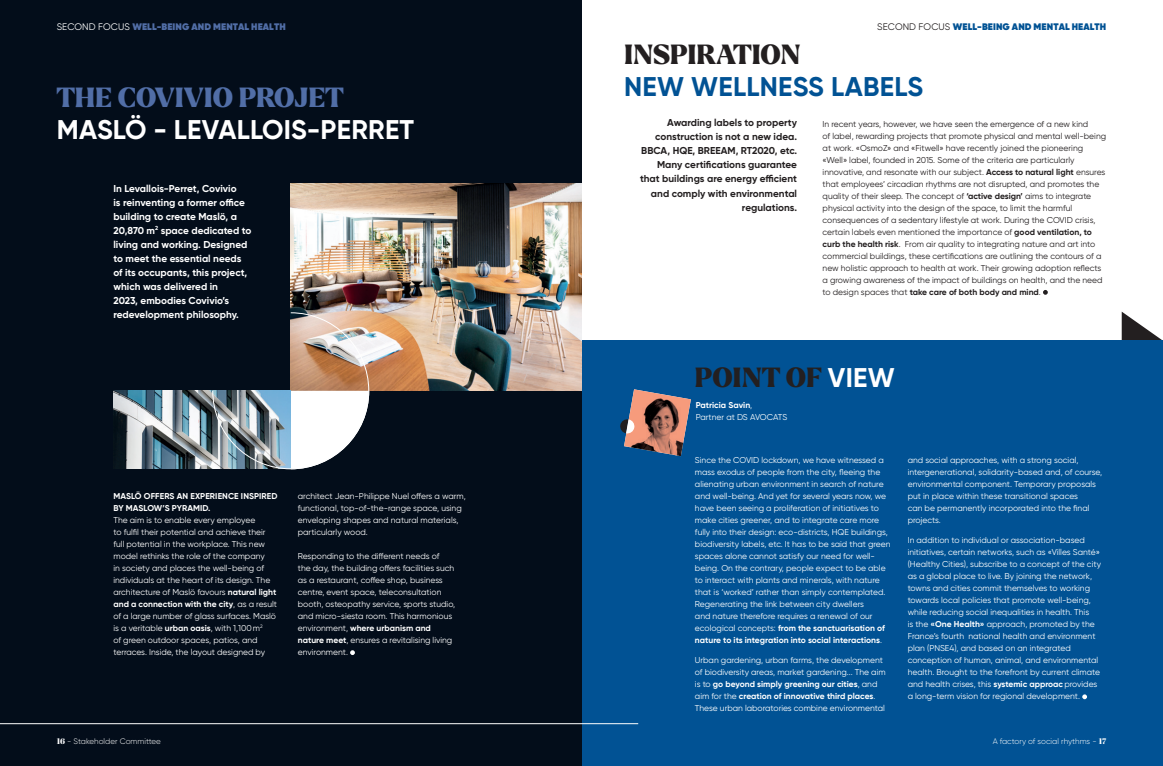
<style>
.page{position:relative;width:1163px;height:766px;background:#fff}
.page>*{position:absolute;margin:0;border:0;box-sizing:border-box;transform-origin:0 0}
.t1{font:700 27px "Gilroy";letter-spacing:.01em;color:#fff}
.t2{font:900 27px "Larken";color:#231f20}
.t3{font:700 27px "Gilroy";letter-spacing:.01em;color:#015294}
.t4{font:900 27px "Larken";color:#516ea7}
.t5{font:700 10px/14px "Gilroy";color:#fff}
.t6{font:700 10px/14px "Gilroy";color:#231f20;text-align:right}
.t7{font:800 9.5px "Gilroy";letter-spacing:.01em;color:#516ea7}
.t8{font:800 9.5px "Gilroy";letter-spacing:.01em;color:#015294}
.t9{font:8.5px/12px "Gilroy";color:#fff}
.t10{font:8.5px/12px "Gilroy";color:#231f20}
.t11{font:700 8.5px/12px "Gilroy";letter-spacing:.01em;color:#fff}
.t12{font:300 8px "Gilroy";color:#fff}
.s1{font-weight:400;color:#fff}
.s2{font-weight:400;color:#231f20}
.s3{font-weight:700}
.s4{font-family:"Gilroy";font-weight:700;color:#fff}
.s5{font-family:"Abril Fatface";font-weight:400}
</style>
<div class="page">
<svg style="left:1121px;top:311px;width:41px;height:29px"></svg>
<div style="left:581px;top:340px;width:581px;height:425px;background:#015294"></div>
<div style="left:0;top:0;width:581px;height:765px;background:#030d1a"></div>
<svg style="left:350px;top:650px;width:5px;height:5px"></svg>
<img style="left:290px;top:184px;width:291px;height:206px">
<svg style="left:1043px;top:290px;width:4px;height:5px"></svg>
<svg style="left:1082px;top:694px;width:4px;height:5px"></svg>
<svg style="left:620px;top:389px;width:70px;height:67px"></svg>
<hr style="left:0;top:723px;width:638px;height:1px;background:#fff">
<img style="left:113px;top:390px;width:99px;height:78px">
<img style="left:212px;top:312px;width:157px;height:157px">
<p class="t7" style="left:57px;top:21px;width:230px"><span class="s1">SECOND FOCUS</span> WELL-BEING AND MENTAL HEALTH</p>
<p class="t8" style="left:877px;top:21px;width:230px"><span class="s2">SECOND FOCUS</span> WELL-BEING AND MENTAL HEALTH</p>
<h1 class="t4" style="left:57px;top:79px;width:288px">THE COVIVIO PROJET</h1>
<h1 class="t1" style="left:57px;top:113px;width:359px">MASLÖ - LEVALLOIS-PERRET</h1>
<p class="t5" style="left:113px;top:181px;width:139px">In Levallois-Perret, Covivio<br>is reinventing a former office building to create Maslö, a<br>20,870 m<sup>2</sup> space dedicated to living and working. Designed to meet the essential needs of its occupants, this project, which was delivered in<br>2023, embodies Covivio’s redevelopment philosophy.</p>
<p class="t11" style="left:113px;top:489px;width:165px">MASLÖ OFFERS AN EXPERIENCE INSPIRED<br>BY MASLOW’S PYRAMID.</p>
<p class="t9" style="left:113px;top:513px;width:165px">The aim is to enable every employee<br>to fulfil their potential and achieve their full potential in the workplace. This new model rethinks the role of the company<br>in society and places the well-being of individuals at the heart of its design. The architecture of Maslö favours <span class="s3">natural light and a connection with the city</span>, as a result of a large number of glass surfaces. Maslö is a veritable <span class="s3">urban oasis</span>, with 1,100m<sup>2<br></sup>of green outdoor spaces, patios, and terraces. Inside, the layout designed by</p>
<p class="t9" style="left:298px;top:489px;width:169px">architect Jean-Philippe Nuel offers a warm, functional, top-of-the-range space, using enveloping shapes and natural materials, particularly wood.</p>
<p class="t9" style="left:298px;top:549px;width:159px">Responding to the different needs of<br>the day, the building offers facilities such as a restaurant, coffee shop, business centre, event space, teleconsultation booth, osteopathy service, sports studio, and micro-siesta room. This harmonious environment, <span class="s3">where urbanism and nature meet</span>, ensures a revitalising living environment.</p>
<h1 class="t2" style="left:624px;top:37px;width:178px">INSPIRATION</h1>
<h1 class="t3" style="left:624px;top:70px;width:300px">NEW WELLNESS LABELS</h1>
<p class="t10" style="left:822px;top:117px;width:285px">In recent years, however, we have seen the emergence of a new kind<br>of label, rewarding projects that promote physical and mental well-being at work. «OsmoZ» and «Fitwell» have recently joined the pioneering «Well» label, founded in 2015. Some of the criteria are particularly innovative, and resonate with our subject. <span class="s3">Access to natural light</span> ensures that employees’ circadian rhythms are not disrupted, and promotes the quality of their sleep. The concept of <span class="s3">‘active design’</span> aims to integrate physical activity into the design of the space, to limit the harmful consequences of a sedentary lifestyle at work. During the COVID crisis, certain labels even mentioned the importance of <span class="s3">good ventilation, to curb the health risk</span>. From air quality to integrating nature and art into commercial buildings, these certifications are outlining the contours of a new holistic approach to health at work. Their growing adoption reflects a growing awareness of the impact of buildings on health, and the need to design spaces that <span class="s3">take care of both body and mind</span>.</p>
<p class="t6" style="left:640px;top:116px;width:158px">Awarding labels to property construction is not a new idea.<br>BBCA, HQE, BREEAM, RT2020, etc.<br>Many certifications guarantee that buildings are energy efficient and comply with environmental regulations.</p>
<h1 class="t2" style="left:694px;top:360px;width:201px">POINT OF <span class="s4">VIEW</span></h1>
<p class="t9" style="left:695px;top:398px;width:93px"><span class="s3">Patricia Savin</span>,<br>Partner at DS AVOCATS</p>
<p class="t9" style="left:694px;top:453px;width:197px">Since the COVID lockdown, we have witnessed a mass exodus of people from the city, fleeing the alienating urban environment in search of nature and well-being. And yet for several years now, we have been seeing a proliferation of initiatives to make cities greener, and to integrate care more fully into their design: eco-districts, HQE buildings, biodiversity labels, etc. It has to be said that green spaces alone cannot satisfy our need for well&shy;being. On the contrary, people expect to be able to interact with plants and minerals, with nature that is ‘worked’ rather than simply contemplated.<br>Regenerating the link between city dwellers<br>and nature therefore requires a renewal of our ecological concepts: <span class="s3">from the sanctuarisation of nature to its integration into social interactions</span>.</p>
<p class="t9" style="left:694px;top:654px;width:192px">Urban gardening, urban farms, the development of biodiversity areas, market gardening... The aim is to <span class="s3">go beyond simply greening our cities</span>, and aim for the <span class="s3">creation of innovative third places</span>.<br>These urban laboratories combine environmental</p>
<p class="t9" style="left:907px;top:453px;width:196px">and social approaches, with a strong social, intergenerational, solidarity-based and, of course, environmental component. Temporary proposals put in place within these transitional spaces<br>can be permanently incorporated into the final projects.</p>
<p class="t9" style="left:907px;top:534px;width:195px">In addition to individual or association-based initiatives, certain networks, such as «Villes Santé» (Healthy Cities), subscribe to a concept of the city as a global place to live. By joining the network, towns and cities commit themselves to working towards local policies that promote well-being, while reducing social inequalities in health. This<br>is the <span class="s3">«One Health»</span> approach, promoted by the France’s fourth national health and environment plan (PNSE4), and based on an integrated conception of human, animal, and environmental health. Brought to the forefront by current climate and health crises, this <span class="s3">systemic approac</span>provides a long-term vision for regional development.</p>
<p class="t12" style="left:57px;top:736px;width:106px"><span class="s5">16</span> - Stakeholder Committee</p>
<p class="t12" style="left:992px;top:736px;width:115px">A factory of social rhythms - <span class="s5">17</span></p>
</div>
